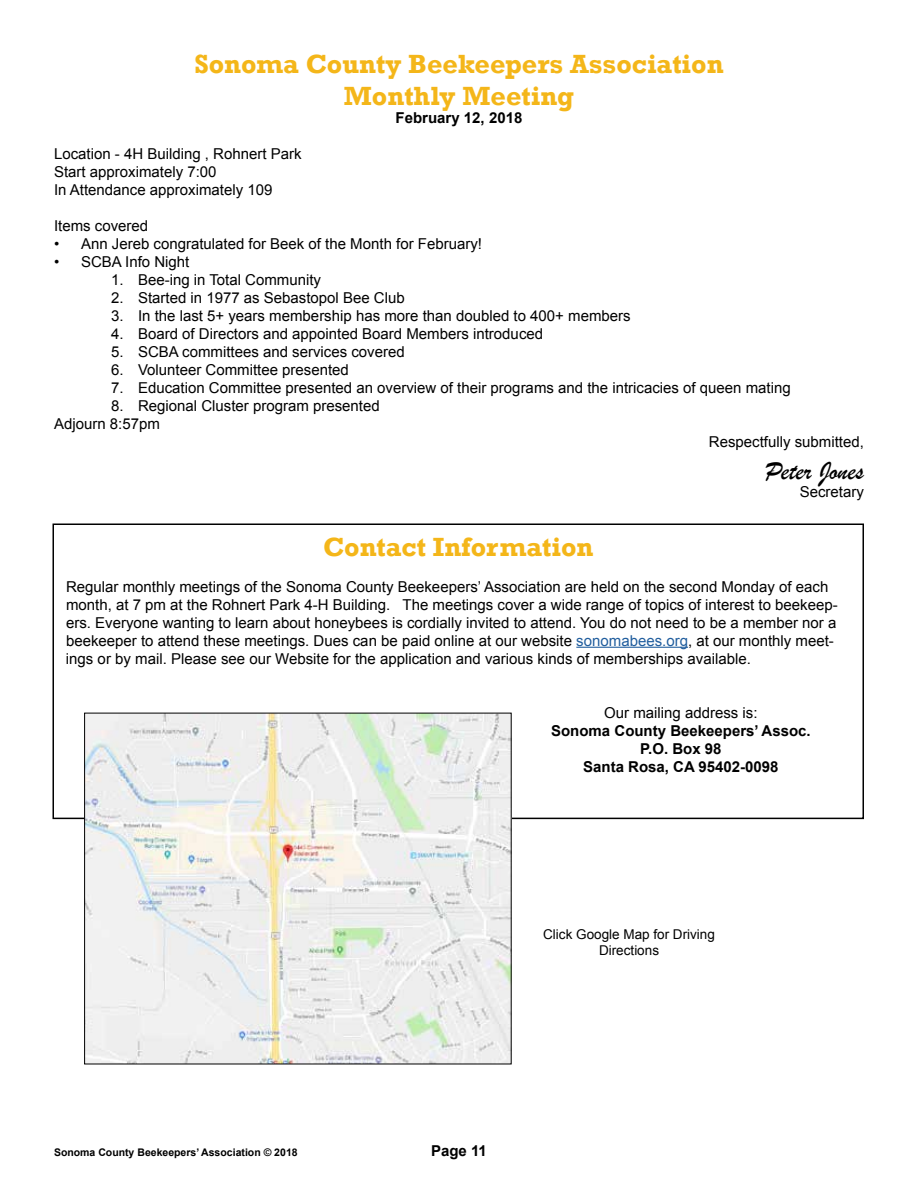
<style>
.page{position:relative;width:918px;height:1188px;background:#fff}
.page>*{position:absolute;margin:0;border:0;box-sizing:border-box;transform-origin:0 0}
.t1{font:700 27px/32.4px "Rockwell";color:#f4b619;text-align:center}
.t2{font:27px "Brush Script";color:#000}
.t3{font:15px/18px "Arial";color:#000}
.t4{font:700 15px/18px "Arial";color:#000;text-align:center}
.t5{font:13.5px/16.2px "Arial";color:#000;text-align:center}
.t6{font:700 10.5px "Arial";color:#000}
.s1{color:#215e9e}
</style>
<div class="page">
<hr style="left:576px;top:647px;width:112px;height:1px;background:#215e9e">
<div style="left:52px;top:524px;width:812px;height:295px;border:2px solid #000"></div>
<img style="left:86px;top:715px;width:423px;height:347px">
<h1 class="t1" style="left:194px;top:47px;width:531px">Sonoma County Beekeepers Association<br>Monthly Meeting</h1>
<p class="t4" style="left:396px;top:109px;width:128px">February 12, 2018</p>
<p class="t3" style="left:54px;top:145px;width:249px">Location - 4H Building , Rohnert Park<br>Start approximately 7:00<br>In Attendance approximately 109</p>
<p class="t3" style="left:54px;top:217px;width:96px">Items covered</p>
<p class="t3" style="left:54px;top:235px;width:430px">• Ann Jereb congratulated for Beek of the Month for February!</p>
<p class="t3" style="left:54px;top:253px;width:137px">• SCBA Info Night</p>
<p class="t3" style="left:111px;top:271px;width:212px">1. Bee-ing in Total Community</p>
<p class="t3" style="left:111px;top:289px;width:295px">2. Started in 1977 as Sebastopol Bee Club</p>
<p class="t3" style="left:111px;top:307px;width:521px">3. In the last 5+ years membership has more than doubled to 400+ members</p>
<p class="t3" style="left:111px;top:325px;width:434px">4. Board of Directors and appointed Board Members introduced</p>
<p class="t3" style="left:111px;top:343px;width:295px">5. SCBA committees and services covered</p>
<p class="t3" style="left:111px;top:361px;width:239px">6. Volunteer Committee presented</p>
<p class="t3" style="left:111px;top:379px;width:681px">7. Education Committee presented an overview of their programs and the intricacies of queen mating</p>
<p class="t3" style="left:54px;top:397px;width:327px;text-indent:57px">8. Regional Cluster program presented<br>Adjourn 8:57pm</p>
<p class="t3" style="left:709px;top:433px;width:157px">Respectfully submitted,</p>
<h1 class="t2" style="left:765px;top:455px;width:100px">Peter Jones</h1>
<p class="t3" style="left:800px;top:483px;width:66px">Secretary</p>
<h1 class="t1" style="left:323px;top:530px;width:272px">Contact Information</h1>
<p class="t3" style="left:66px;top:577px;width:773px">Regular monthly meetings of the Sonoma County Beekeepers’ Association are held on the second Monday of each month, at 7 pm at the Rohnert Park 4-H Building. The meetings cover a wide range of topics of interest to beekeep&shy;ers. Everyone wanting to learn about honeybees is cordially invited to attend. You do not need to be a member nor a beekeeper to attend these meetings. Dues can be paid online at our website <span class="s1">sonomabees.org</span>, at our monthly meet&shy;ings or by mail. Please see our Website for the application and various kinds of memberships available.</p>
<p class="t3" style="left:604px;top:703px;width:155px">Our mailing address is:</p>
<p class="t4" style="left:551px;top:722px;width:261px">Sonoma County Beekeepers’ Assoc.<br>P.O. Box 98<br>Santa Rosa, CA 95402-0098</p>
<p class="t5" style="left:543px;top:926px;width:173px">Click Google Map for Driving<br>Directions</p>
<p class="t6" style="left:54px;top:1145px;width:245px">Sonoma County Beekeepers’ Association © 2018</p>
<p class="t4" style="left:431px;top:1142px;width:57px">Page 11</p>
</div>
